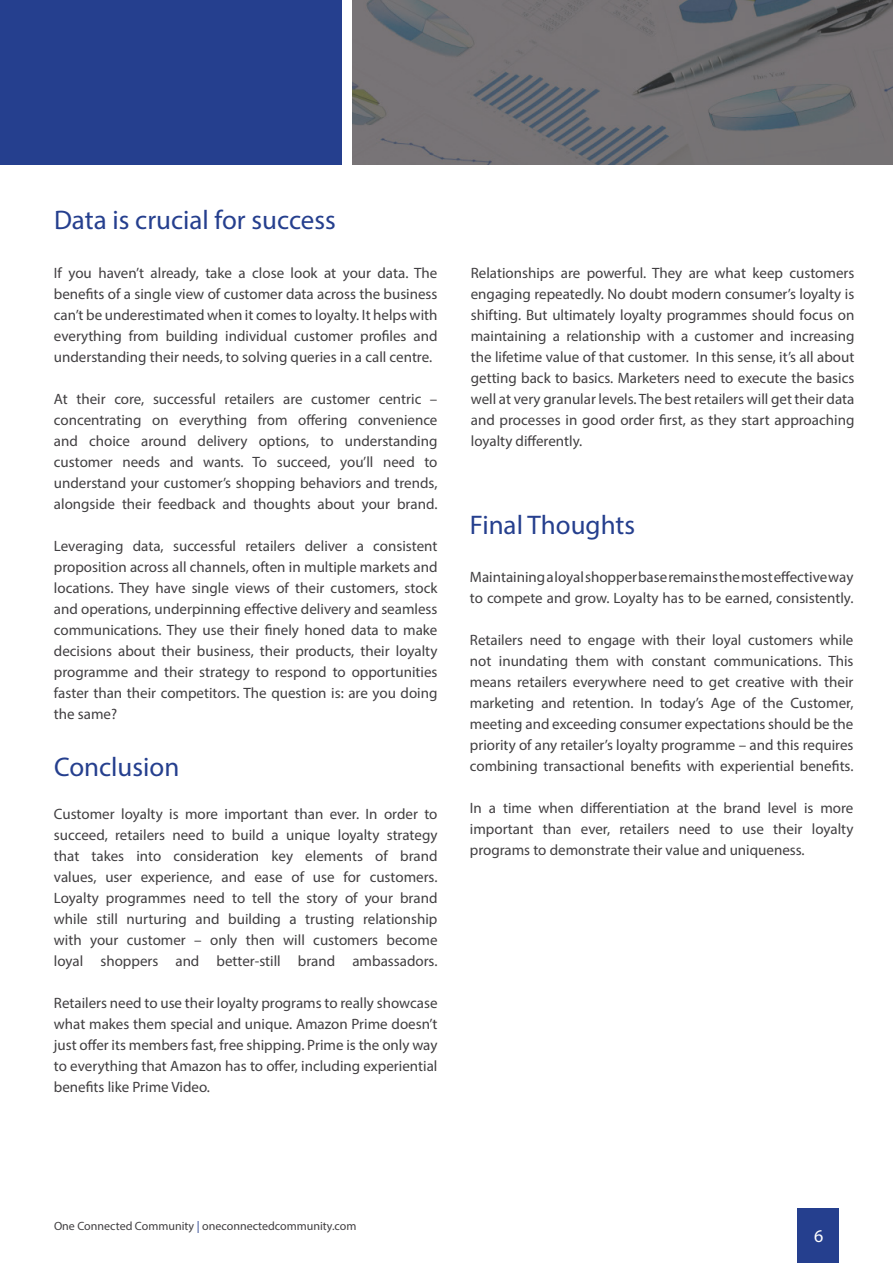
<style>
.page{position:relative;width:893px;height:1263px;background:#fff}
.page>*{position:absolute;margin:0;border:0;box-sizing:border-box;transform-origin:0 0}
.t1{font:27px "Myriad Pro";color:#253f8e}
.t2{font:18px "Myriad Pro";color:#fff}
.t3{font:15px/21px "Myriad Pro";color:#413f41;text-align:justify}
.t4{font:12px "Myriad Pro";color:#413f41}
.s1{color:#253f8e}
</style>
<div class="page">
<div style="left:797px;top:1209px;width:42px;height:54px;background:#253f8e"></div>
<div style="left:0;top:0;width:341px;height:164px;background:#253f8e"></div>
<img style="left:352px;top:0;width:541px;height:164px">
<h1 class="t1" style="left:54px;top:203px;width:283px">Data is crucial for success</h1>
<p class="t3" style="left:54px;top:262px;width:385px">If you haven’t already, take a close look at your data. The benefits of a single view of customer data across the business can’t be underestimated when it comes to loyalty. It helps with everything from building individual customer profiles and understanding their needs, to solving queries in a call centre.</p>
<p class="t3" style="left:54px;top:388px;width:385px">At their core, successful retailers are customer centric – concentrating on everything from offering convenience and choice around delivery options, to understanding customer needs and wants. To succeed, you’ll need to understand your customer’s shopping behaviors and trends, alongside their feedback and thoughts about your brand.</p>
<p class="t3" style="left:54px;top:535px;width:385px">Leveraging data, successful retailers deliver a consistent proposition across all channels, often in multiple markets and locations. They have single views of their customers, stock and operations, underpinning effective delivery and seamless communications. They use their finely honed data to make decisions about their business, their products, their loyalty programme and their strategy to respond to opportunities faster than their competitors. The question is: are you doing the same?</p>
<h1 class="t1" style="left:54px;top:750px;width:127px">Conclusion</h1>
<p class="t3" style="left:54px;top:803px;width:385px">Customer loyalty is more important than ever. In order to succeed, retailers need to build a unique loyalty strategy that takes into consideration key elements of brand values, user experience, and ease of use for customers.<br>Loyalty programmes need to tell the story of your brand while still nurturing and building a trusting relationship with your customer – only then will customers become loyal shoppers and better-still brand ambassadors.</p>
<p class="t3" style="left:54px;top:992px;width:385px">Retailers need to use their loyalty programs to really showcase what makes them special and unique. Amazon Prime doesn’t just offer its members fast, free shipping. Prime is the only way to everything that Amazon has to offer, including experiential benefits like Prime Video.</p>
<p class="t3" style="left:471px;top:262px;width:385px">Relationships are powerful. They are what keep customers engaging repeatedly. No doubt modern consumer’s loyalty is shifting. But ultimately loyalty programmes should focus on maintaining a relationship with a customer and increasing the lifetime value of that customer. In this sense, it’s all about getting back to basics. Marketers need to execute the basics well at very granular levels. The best retailers will get their data and processes in good order first, as they start approaching loyalty differently.</p>
<h1 class="t1" style="left:470px;top:509px;width:167px">Final Thoughts</h1>
<p class="t3" style="left:470px;top:567px;width:385px">Maintaining a loyal shopper base remains the most effective way to compete and grow. Loyalty has to be earned, consistently.</p>
<p class="t3" style="left:470px;top:630px;width:385px">Retailers need to engage with their loyal customers while not inundating them with constant communications. This means retailers everywhere need to get creative with their marketing and retention. In today’s Age of the Customer, meeting and exceeding consumer expectations should be the priority of any retailer’s loyalty programme – and this requires combining transactional benefits with experiential benefits.</p>
<p class="t3" style="left:470px;top:798px;width:385px">In a time when differentiation at the brand level is more important than ever, retailers need to use their loyalty programs to demonstrate their value and uniqueness.</p>
<p class="t4" style="left:54px;top:1218px;width:304px">One Connected Community <span class="s1">|</span> oneconnectedcommunity.com</p>
<p class="t2" style="left:814px;top:1224px;width:11px">6</p>
</div>
